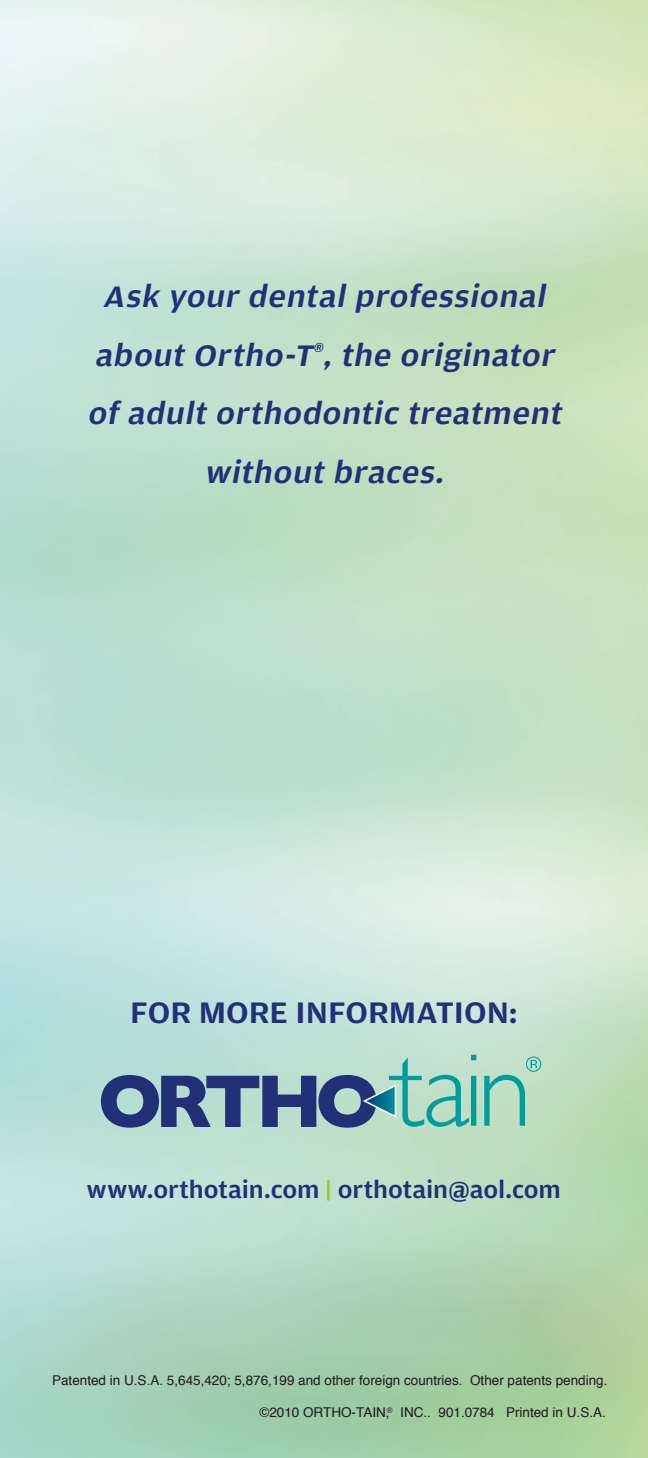
<style>
.page{position:relative;width:648px;height:1458px;background:#fff}
.page>*{position:absolute;margin:0;border:0;box-sizing:border-box;transform-origin:0 0}
.t1{font:italic 500 31.5px/58.5px "Amplitude Wide";color:#223078;text-align:center}
.t2{font:500 31.5px "Amplitude Wide";color:#223078}
.t3{font:500 24.75px "Amplitude Wide";color:#223078}
.t4{font:13.5px "Helvetica";color:#1c1c1a}
.s1{color:#a0c429}
</style>
<div class="page">
<svg style="left:101px;top:1055px;width:440px;height:73px"></svg>
<p class="t1" style="left:87px;top:268px;width:482px">Ask your dental professional about Ortho-T<sup>®</sup>, the originator of adult orthodontic treatment without braces.</p>
<p class="t2" style="left:130px;top:995px;width:389px">For more information:</p>
<p class="t3" style="left:87px;top:1176px;width:476px">www.orthotain.com <span class="s1">|</span> orthotain@aol.com</p>
<p class="t4" style="left:52px;top:1370px;width:557px">Patented in U.S.A. 5,645,420; 5,876,199 and other foreign countries. Other patents pending.</p>
<p class="t4" style="left:259px;top:1402px;width:348px">©2010 Ortho-Tain,<sup>®</sup> I nc.. 901.0784 Printed in U.S.A.</p>
</div>
